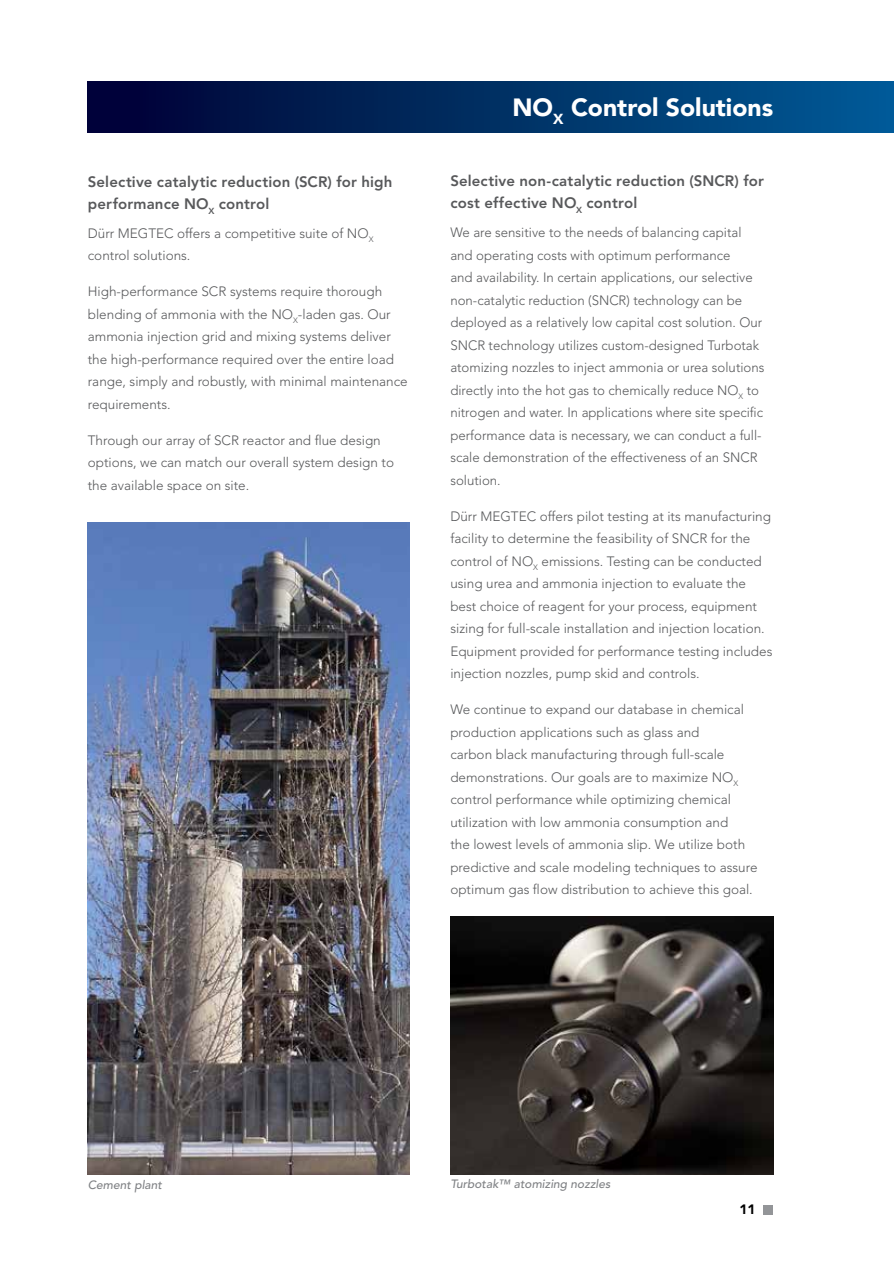
<style>
.page{position:relative;width:894px;height:1264px;background:#fff}
.page>*{position:absolute;margin:0;border:0;box-sizing:border-box;transform-origin:0 0}
.t1{font:900 24.75px "Avenir LT Std";color:#fff}
.t2{font:800 15px/21.6px "Avenir LT Std";letter-spacing:.01em;color:#58595b}
.t3{font:300 13.5px/22.5px "Avenir LT Std";color:#58595b}
.t4{font:900 13.5px "Avenir LT Std";color:#000}
.t5{font:italic 500 12px "Avenir LT Std";color:#808285}
</style>
<div class="page">
<div style="left:763px;top:1205px;width:9px;height:9px;background:#939598"></div>
<div style="left:88px;top:81px;width:805px;height:52px;background:linear-gradient(to right,#000133,#005c95)"></div>
<img style="left:450px;top:916px;width:322px;height:258px">
<img style="left:88px;top:522px;width:321px;height:652px">
<p class="t2" style="left:88px;top:171px;width:306px">Selective catalytic reduction (SCR) for high performance NO<sub>X</sub> control</p>
<p class="t3" style="left:88px;top:222px;width:287px">Dürr MEGTEC offers a competitive suite of NO<sub>X </sub>control solutions.</p>
<p class="t3" style="left:88px;top:280px;width:321px">High-performance SCR systems require thorough blending of ammonia with the NO<sub>X</sub>-laden gas. Our ammonia injection grid and mixing systems deliver the high-performance required over the entire load range, simply and robustly, with minimal maintenance requirements.</p>
<p class="t3" style="left:88px;top:429px;width:307px">Through our array of SCR reactor and flue design options, we can match our overall system design to the available space on site.</p>
<h1 class="t1" style="left:512px;top:93px;width:262px">NO<sub>X</sub> Control Solutions</h1>
<p class="t2" style="left:450px;top:170px;width:315px">Selective non-catalytic reduction (SNCR) for cost effective NO<sub>X</sub> control</p>
<p class="t3" style="left:450px;top:221px;width:315px">We are sensitive to the needs of balancing capital and operating costs with optimum performance<br>and availability. In certain applications, our selective non-catalytic reduction (SNCR) technology can be deployed as a relatively low capital cost solution. Our SNCR technology utilizes custom-designed Turbotak atomizing nozzles to inject ammonia or urea solutions directly into the hot gas to chemically reduce NO<sub>X</sub> to nitrogen and water. In applications where site specific performance data is necessary, we can conduct a full&shy;scale demonstration of the effectiveness of an SNCR solution.</p>
<p class="t3" style="left:450px;top:505px;width:323px">Dürr MEGTEC offers pilot testing at its manufacturing facility to determine the feasibility of SNCR for the control of NO<sub>X</sub> emissions. Testing can be conducted using urea and ammonia injection to evaluate the best choice of reagent for your process, equipment sizing for full-scale installation and injection location.<br>Equipment provided for performance testing includes injection nozzles, pump skid and controls.</p>
<p class="t3" style="left:450px;top:698px;width:308px">We continue to expand our database in chemical production applications such as glass and<br>carbon black manufacturing through full-scale demonstrations. Our goals are to maximize NO<sub>X </sub>control performance while optimizing chemical utilization with low ammonia consumption and<br>the lowest levels of ammonia slip. We utilize both predictive and scale modeling techniques to assure optimum gas flow distribution to achieve this goal.</p>
<p class="t5" style="left:88px;top:1177px;width:76px">Cement plant</p>
<p class="t5" style="left:450px;top:1177px;width:161px">Turbotak™ atomizing nozzles</p>
<p class="t4" style="left:739px;top:1201px;width:17px">11</p>
</div>
